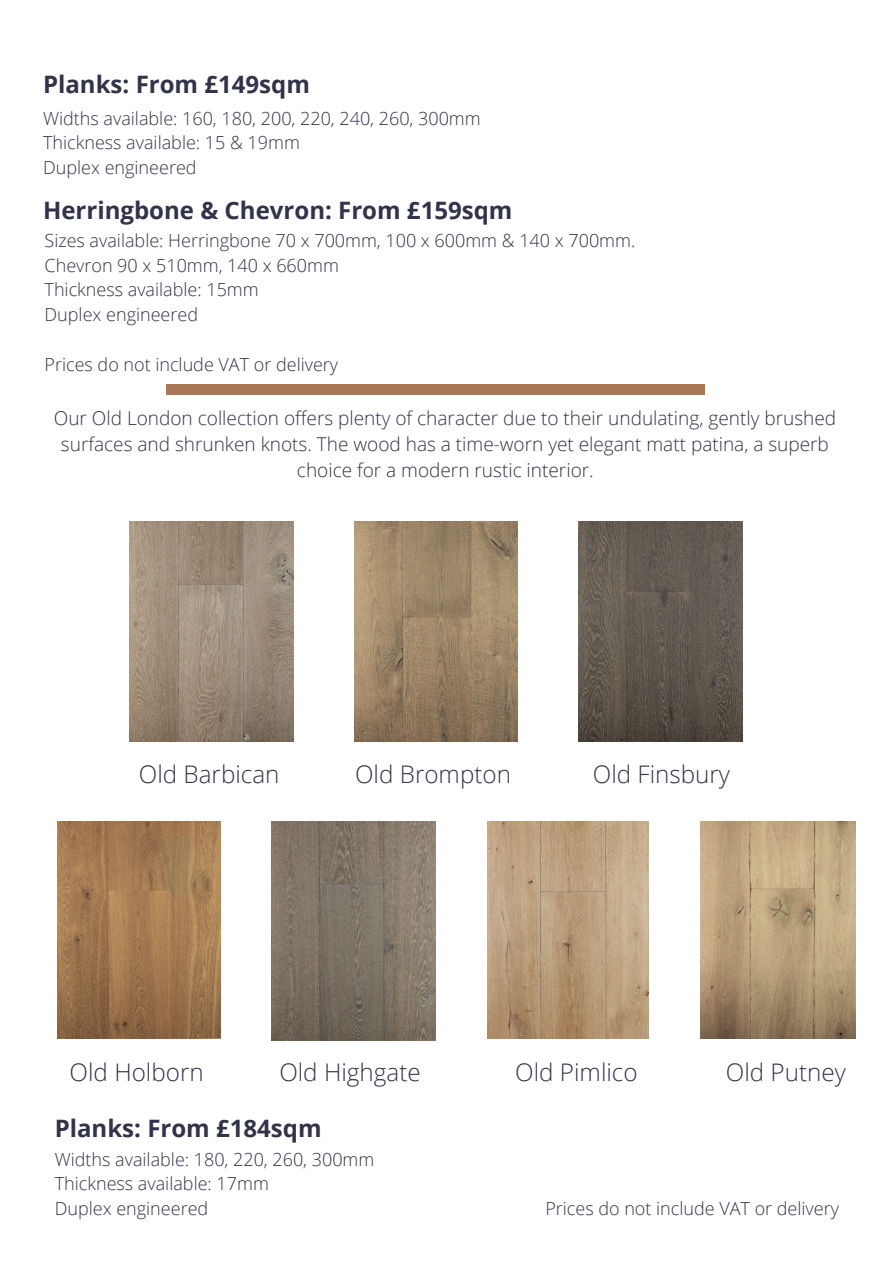
<style>
.page{position:relative;width:894px;height:1264px;background:#fff}
.page>*{position:absolute;margin:0;border:0;box-sizing:border-box;transform-origin:0 0}
.t1{font:300 24.15px "Open Sans";color:#323348}
.t2{font:700 24px "Open Sans";color:#323348}
.t3{font:300 19.05px/26.1px "Open Sans";color:#323348;text-align:center}
.t4{font:300 18px "Open Sans";color:#323348}
</style>
<div class="page">
<img style="left:129px;top:522px;width:164px;height:219px">
<img style="left:354px;top:522px;width:163px;height:219px">
<img style="left:578px;top:522px;width:164px;height:219px">
<img style="left:57px;top:821px;width:163px;height:217px">
<img style="left:271px;top:821px;width:165px;height:219px">
<img style="left:487px;top:821px;width:161px;height:217px">
<img style="left:700px;top:821px;width:154px;height:217px">
<div style="left:166px;top:384px;width:538px;height:10px;background:#ab7856"></div>
<p class="t2" style="left:43px;top:68px;width:268px">Planks: From £149sqm</p>
<p class="t4" style="left:43px;top:105px;width:439px">Widths available: 160, 180, 200, 220, 240, 260, 300mm</p>
<p class="t4" style="left:43px;top:130px;width:258px">Thickness available: 15 &amp; 19mm</p>
<p class="t4" style="left:43px;top:155px;width:155px">Duplex engineered</p>
<p class="t2" style="left:43px;top:193px;width:471px">Herringbone &amp; Chevron: From £159sqm</p>
<p class="t4" style="left:45px;top:227px;width:592px">Sizes available: Herringbone 70 x 700mm, 100 x 600mm &amp; 140 x 700mm.</p>
<p class="t4" style="left:45px;top:252px;width:296px">Chevron 90 x 510mm, 140 x 660mm</p>
<h2 class="t4" style="left:45px;top:277px;width:215px">Thickness available: 15mm</h2>
<p class="t4" style="left:45px;top:302px;width:155px">Duplex engineered</p>
<p class="t4" style="left:45px;top:351px;width:295px">Prices do not include VAT or delivery</p>
<p class="t3" style="left:54px;top:404px;width:783px">Our Old London collection offers plenty of character due to their undulating, gently brushed surfaces and shrunken knots. The wood has a time-worn yet elegant matt patina, a superb choice for a modern rustic interior.</p>
<p class="t1" style="left:139px;top:757px;width:142px">Old Barbican</p>
<p class="t1" style="left:355px;top:757px;width:157px">Old Brompton</p>
<p class="t1" style="left:592px;top:757px;width:139px">Old Finsbury</p>
<p class="t1" style="left:70px;top:1055px;width:136px">Old Holborn</p>
<p class="t1" style="left:279px;top:1055px;width:143px">Old Highgate</p>
<p class="t1" style="left:515px;top:1055px;width:124px">Old Pimlico</p>
<p class="t1" style="left:725px;top:1055px;width:121px">Old Putney</p>
<h2 class="t2" style="left:55px;top:1110px;width:268px">Planks: From £184sqm</h2>
<h1 class="t4" style="left:55px;top:1146px;width:321px">Widths available: 180, 220, 260, 300mm</h1>
<p class="t4" style="left:55px;top:1171px;width:215px">Thickness available: 17mm</p>
<p class="t4" style="left:55px;top:1195px;width:155px">Duplex engineered</p>
<p class="t4" style="left:545px;top:1195px;width:295px">Prices do not include VAT or delivery</p>
</div>
